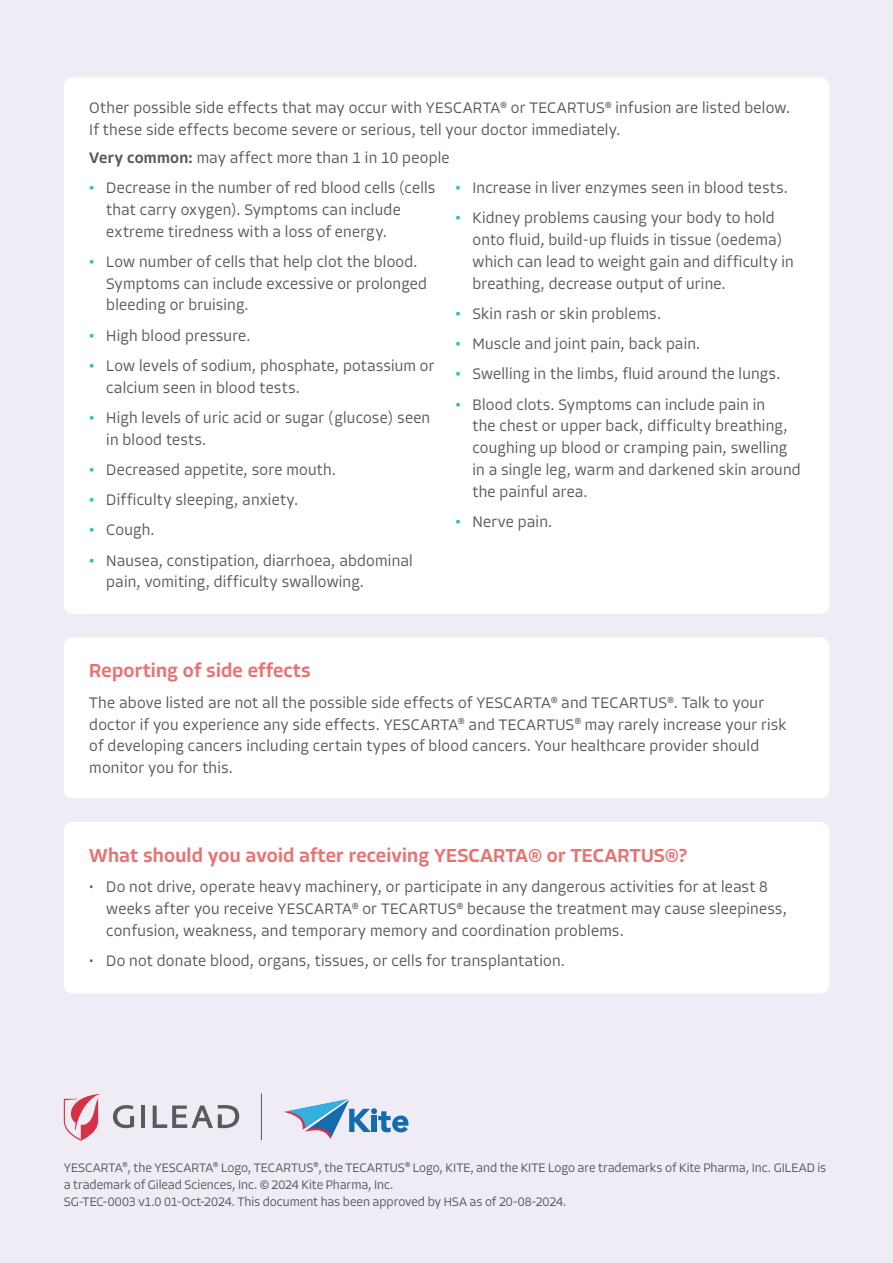
<style>
.page{position:relative;width:893px;height:1263px;background:#f0ecf5}
.page>*{position:absolute;margin:0;border:0;box-sizing:border-box;transform-origin:0 0}
.t1{font:500 19.5px "Allotrope";letter-spacing:.01em;color:#e97171}
.t2{font:300 15.75px/21.8px "Allotrope";letter-spacing:.015em;color:#57585a}
.t3{font:300 12.75px/17.2px "Allotrope";color:#57585a}
.s1{font-weight:500}
.s2{font-weight:700;color:#3fbfb0}
</style>
<div class="page">
<svg style="left:113px;top:1105px;width:21px;height:23px"></svg>
<hr style="left:141px;top:1105px;width:4px;height:23px;background:#5a5a5d">
<svg style="left:153px;top:1105px;width:86px;height:23px"></svg>
<svg style="left:64px;top:1094px;width:36px;height:47px"></svg>
<hr style="left:261px;top:1093px;width:1px;height:47px;background:#5a5a5d">
<svg style="left:284px;top:1099px;width:124px;height:40px"></svg>
<div style="left:64px;top:77px;width:765px;height:537px;background:#fff;border-radius:9px"></div>
<div style="left:64px;top:637px;width:765px;height:161px;background:#fff;border-radius:9px"></div>
<div style="left:64px;top:822px;width:765px;height:171px;background:#fff;border-radius:9px"></div>
<hr style="left:892px;top:814px;width:1px;height:449px;background:#371260">
<p class="t2" style="left:89px;top:97px;width:702px">Other possible side effects that may occur with YESCARTA<sup>®</sup> or TECARTUS<sup>®</sup> infusion are listed below.<br>If these side effects become severe or serious, tell your doctor immediately.</p>
<p class="t2" style="left:89px;top:147px;width:362px"><span class="s1">Very common:</span> may affect more than 1 in 10 people</p>
<p class="t2" style="left:106px;top:177px;width:331px;text-indent:-17px"><span class="s2">•</span> Decrease in the number of red blood cells (cells that carry oxygen). Symptoms can include extreme tiredness with a loss of energy.</p>
<p class="t2" style="left:106px;top:251px;width:322px;text-indent:-17px"><span class="s2">•</span> Low number of cells that help clot the blood.<br>Symptoms can include excessive or prolonged bleeding or bruising.</p>
<p class="t2" style="left:89px;top:325px;width:163px"><span class="s2">•</span> High blood pressure.</p>
<p class="t2" style="left:106px;top:355px;width:330px;text-indent:-17px"><span class="s2">•</span> Low levels of sodium, phosphate, potassium or calcium seen in blood tests.</p>
<p class="t2" style="left:106px;top:407px;width:325px;text-indent:-17px"><span class="s2">•</span> High levels of uric acid or sugar (glucose) seen in blood tests.</p>
<p class="t2" style="left:89px;top:459px;width:248px"><span class="s2">•</span> Decreased appetite, sore mouth.</p>
<p class="t2" style="left:89px;top:489px;width:210px"><span class="s2">•</span> Difficulty sleeping, anxiety.</p>
<p class="t2" style="left:89px;top:519px;width:67px"><span class="s2">•</span> Cough.</p>
<p class="t2" style="left:106px;top:550px;width:308px;text-indent:-17px"><span class="s2">•</span> Nausea, constipation, diarrhoea, abdominal pain, vomiting, difficulty swallowing.</p>
<p class="t2" style="left:455px;top:177px;width:334px"><span class="s2">•</span> Increase in liver enzymes seen in blood tests.</p>
<p class="t2" style="left:472px;top:207px;width:323px;text-indent:-17px"><span class="s2">•</span> Kidney problems causing your body to hold onto fluid, build-up fluids in tissue (oedema) which can lead to weight gain and difficulty in breathing, decrease output of urine.</p>
<p class="t2" style="left:455px;top:303px;width:207px"><span class="s2">•</span> Skin rash or skin problems.</p>
<p class="t2" style="left:455px;top:333px;width:246px"><span class="s2">•</span> Muscle and joint pain, back pain.</p>
<p class="t2" style="left:455px;top:363px;width:326px"><span class="s2">•</span> Swelling in the limbs, fluid around the lungs.</p>
<p class="t2" style="left:472px;top:394px;width:330px;text-indent:-17px"><span class="s2">•</span> Blood clots. Symptoms can include pain in<br>the chest or upper back, difficulty breathing, coughing up blood or cramping pain, swelling in a single leg, warm and darkened skin around the painful area.</p>
<p class="t2" style="left:455px;top:511px;width:98px"><span class="s2">•</span> Nerve pain.</p>
<p class="t1" style="left:89px;top:658px;width:223px">Reporting of side effects</p>
<p class="t2" style="left:89px;top:692px;width:699px">The above listed are not all the possible side effects of YESCARTA<sup>®</sup> and TECARTUS<sup>®</sup>. Talk to your doctor if you experience any side effects. YESCARTA<sup>®</sup> and TECARTUS<sup>®</sup> may rarely increase your risk of developing cancers including certain types of blood cancers. Your healthcare provider should monitor you for this.</p>
<p class="t1" style="left:89px;top:842px;width:600px">What should you avoid after receiving YESCARTA® or TECARTUS®?</p>
<p class="t2" style="left:106px;top:876px;width:682px;text-indent:-17px">• Do not drive, operate heavy machinery, or participate in any dangerous activities for at least 8 weeks after you receive YESCARTA<sup>®</sup> or TECARTUS<sup>®</sup> because the treatment may cause sleepiness, confusion, weakness, and temporary memory and coordination problems.</p>
<p class="t2" style="left:89px;top:950px;width:477px">• Do not donate blood, organs, tissues, or cells for transplantation.</p>
<p class="t3" style="left:64px;top:1159px;width:764px">YESCARTA<sup>®</sup>, the YESCARTA<sup>®</sup> Logo, TECARTUS<sup>®</sup>, the TECARTUS<sup>®</sup> Logo, KITE, and the KITE Logo are trademarks of Kite Pharma, Inc. GILEAD is a trademark of Gilead Sciences, Inc. © 2024 Kite Pharma, Inc.</p>
<p class="t3" style="left:64px;top:1193px;width:504px">SG-TEC-0003 v1.0 01-Oct-2024. This document has been approved by HSA as of 20-08-2024.</p>
</div>
